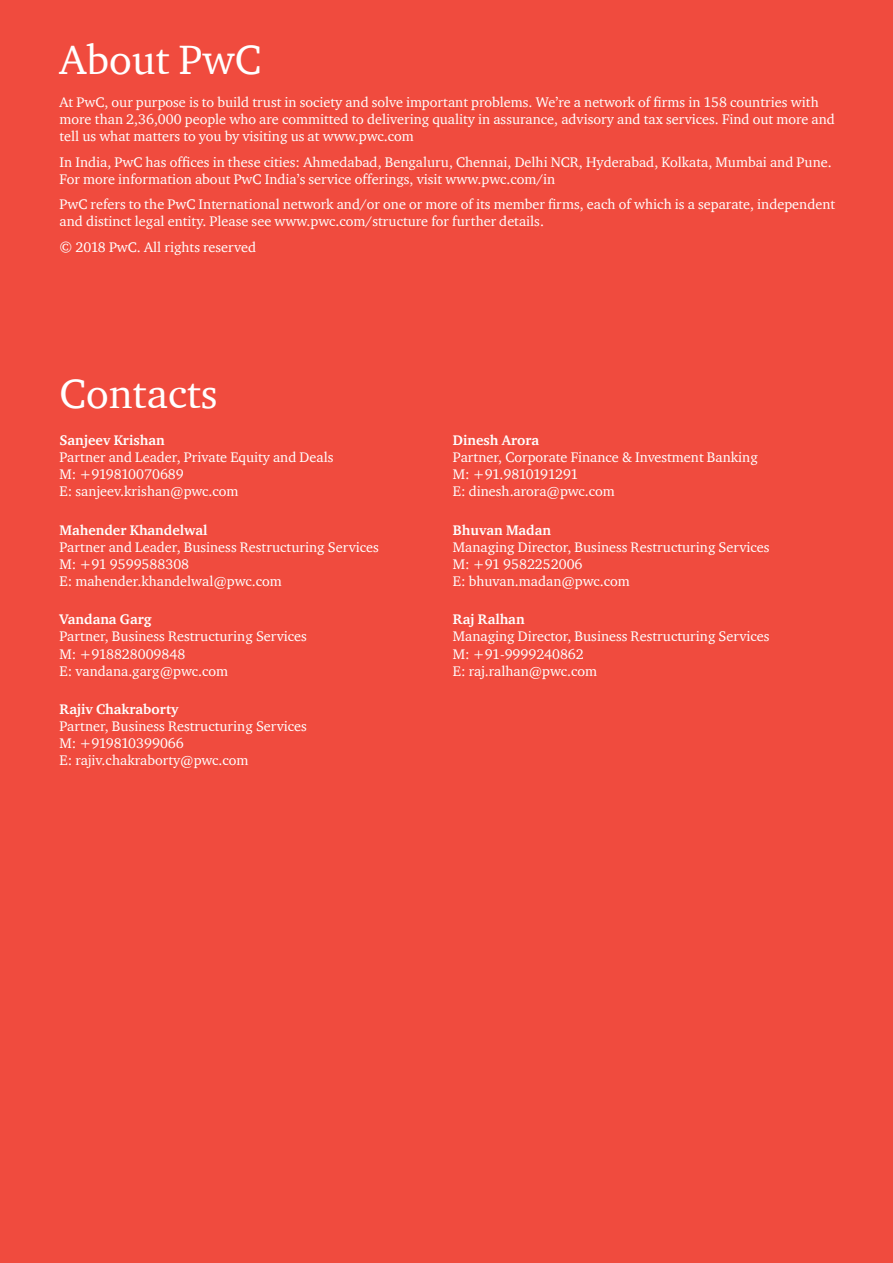
<style>
.page{position:relative;width:893px;height:1263px;background:#f04b3e}
.page>*{position:absolute;margin:0;border:0;box-sizing:border-box;transform-origin:0 0}
.t1{font:42px "ITC Charter Com";color:#fff}
.t2{font:14.25px/17.1px "ITC Charter Com";color:#fff}
.t3{font:700 14.25px "ITC Charter Com";color:#fff}
</style>
<div class="page">
<h1 class="t1" style="left:60px;top:34px;width:203px">About PwC</h1>
<p class="t2" style="left:60px;top:93px;width:777px">At PwC, our purpose is to build trust in society and solve important problems. We’re a network of firms in 158 countries with more than 2,36,000 people who are committed to delivering quality in assurance, advisory and tax services. Find out more and tell us what matters to you by visiting us at www.pwc.com</p>
<p class="t2" style="left:60px;top:153px;width:774px">In India, PwC has offices in these cities: Ahmedabad, Bengaluru, Chennai, Delhi NCR, Hyderabad, Kolkata, Mumbai and Pune.<br>For more information about PwC India’s service offerings, visit www.pwc.com/in</p>
<p class="t2" style="left:60px;top:196px;width:777px">PwC refers to the PwC International network and/or one or more of its member firms, each of which is a separate, independent and distinct legal entity. Please see www.pwc.com/structure for further details.</p>
<p class="t2" style="left:60px;top:238px;width:198px">© 2018 PwC. All rights reserved</p>
<h1 class="t1" style="left:60px;top:367px;width:160px">Contacts</h1>
<p class="t3" style="left:60px;top:431px;width:107px">Sanjeev Krishan</p>
<p class="t2" style="left:60px;top:448px;width:275px">Partner and Leader, Private Equity and Deals<br>M: +919810070689<br>E: sanjeev.krishan@pwc.com</p>
<p class="t3" style="left:60px;top:521px;width:150px">Mahender Khandelwal</p>
<p class="t2" style="left:60px;top:538px;width:321px">Partner and Leader, Business Restructuring Services<br>M: +91 9599588308<br>E: mahender.khandelwal@pwc.com</p>
<p class="t3" style="left:60px;top:611px;width:94px">Vandana Garg</p>
<p class="t2" style="left:60px;top:628px;width:249px">Partner, Business Restructuring Services<br>M: +918828009848<br>E: vandana.garg@pwc.com</p>
<p class="t3" style="left:60px;top:700px;width:120px">Rajiv Chakraborty</p>
<p class="t2" style="left:60px;top:717px;width:249px">Partner, Business Restructuring Services<br>M: +919810399066<br>E: rajiv.chakraborty@pwc.com</p>
<p class="t3" style="left:453px;top:431px;width:88px">Dinesh Arora</p>
<p class="t2" style="left:453px;top:448px;width:306px">Partner, Corporate Finance &amp; Investment Banking<br>M: +91.9810191291<br>E: dinesh.arora@pwc.com</p>
<p class="t3" style="left:453px;top:521px;width:100px">Bhuvan Madan</p>
<p class="t2" style="left:453px;top:538px;width:318px">Managing Director, Business Restructuring Services<br>M: +91 9582252006<br>E: bhuvan.madan@pwc.com</p>
<p class="t3" style="left:453px;top:611px;width:73px">Raj Ralhan</p>
<p class="t2" style="left:453px;top:628px;width:318px">Managing Director, Business Restructuring Services<br>M: +91-9999240862<br>E: raj.ralhan@pwc.com</p>
</div>
